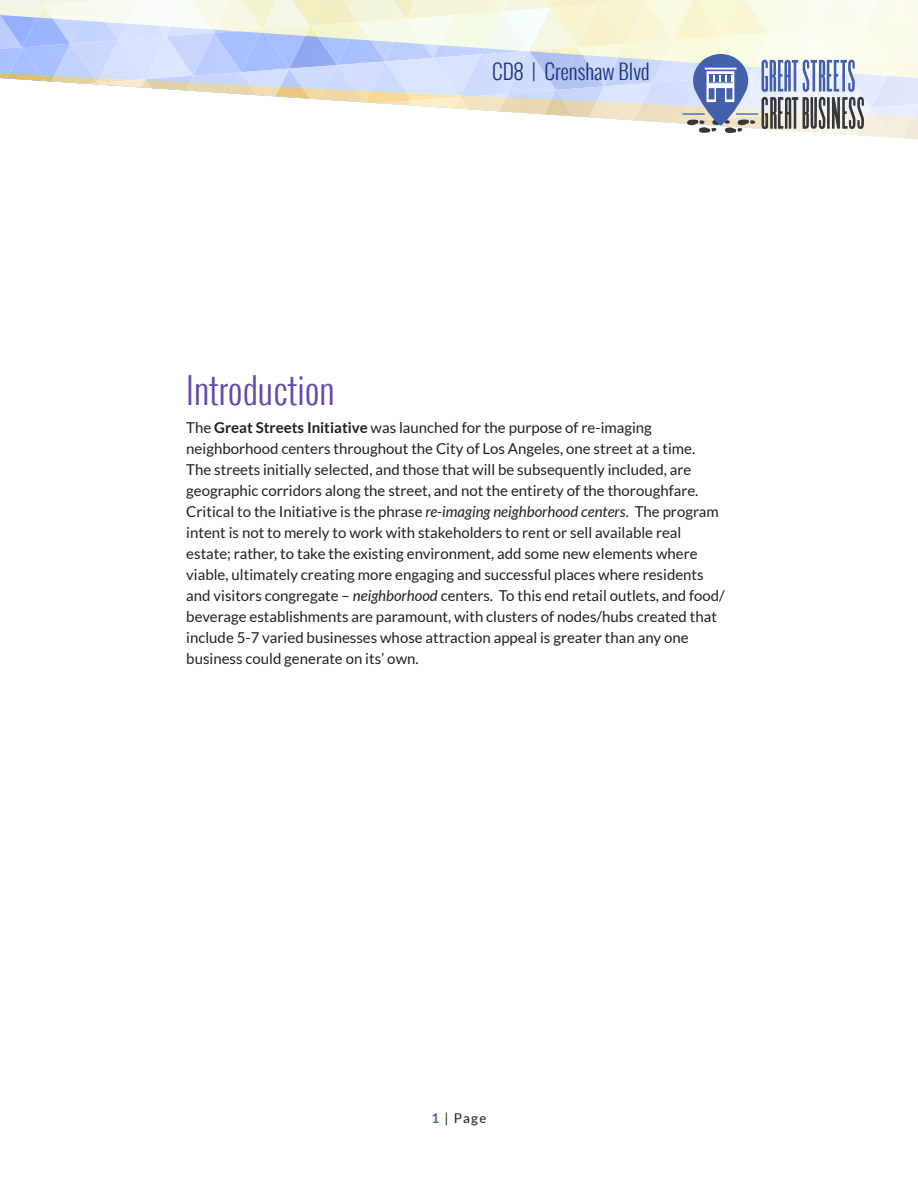
<style>
.page{position:relative;width:918px;height:1188px;background:#fff}
.page>*{position:absolute;margin:0;border:0;box-sizing:border-box;transform-origin:0 0}
.t1{font:300 36px "Oswald";color:#6548b0}
.t2{font:300 21px "Oswald";color:#193382}
.t3{font:15px/21px "Lato";color:#231f20}
.t4{font:13.5px "Lato";color:#231f20}
.s1{font-weight:700}
.s2{font-style:italic}
.s3{font-weight:700;color:#4761ad}
</style>
<div class="page">
<svg style="left:0;top:0;width:918px;height:139px"></svg>
<div style="left:709px;top:88px;width:5px;height:11px;background:#4360ac"></div>
<div style="left:727px;top:88px;width:5px;height:11px;background:#4360ac"></div>
<div style="left:716px;top:88px;width:9px;height:15px;background:#4360ac"></div>
<hr style="left:705px;top:68px;width:32px;height:2px;background:#fff">
<hr style="left:736px;top:113px;width:22px;height:2px;background:#4360ac">
<hr style="left:683px;top:113px;width:21px;height:2px;background:#4360ac">
<h2 class="t2" style="left:492px;top:56px;width:159px">CD8 | Crenshaw Blvd</h2>
<p class="t1" style="left:186px;top:364px;width:150px">Introduction</p>
<p class="t3" style="left:186px;top:417px;width:540px">The <span class="s1">Great Streets Initiative</span> was launched for the purpose of re-imaging neighborhood centers throughout the City of Los Angeles, one street at a time.<br>The streets initially selected, and those that will be subsequently included, are geographic corridors along the street, and not the entirety of the thoroughfare.<br>Critical to the Initiative is the phrase <span class="s2">re-imaging neighborhood centers</span>. The program intent is not to merely to work with stakeholders to rent or sell available real estate; rather, to take the existing environment, add some new elements where viable, ultimately creating more engaging and successful places where residents and visitors congregate – <span class="s2">neighborhood</span> centers. To this end retail outlets, and food/ beverage establishments are paramount, with clusters of nodes/hubs created that include 5-7 varied businesses whose attraction appeal is greater than any one business could generate on its’ own.</p>
<p class="t4" style="left:431px;top:1111px;width:57px"><span class="s3">1</span> | Page</p>
</div>
